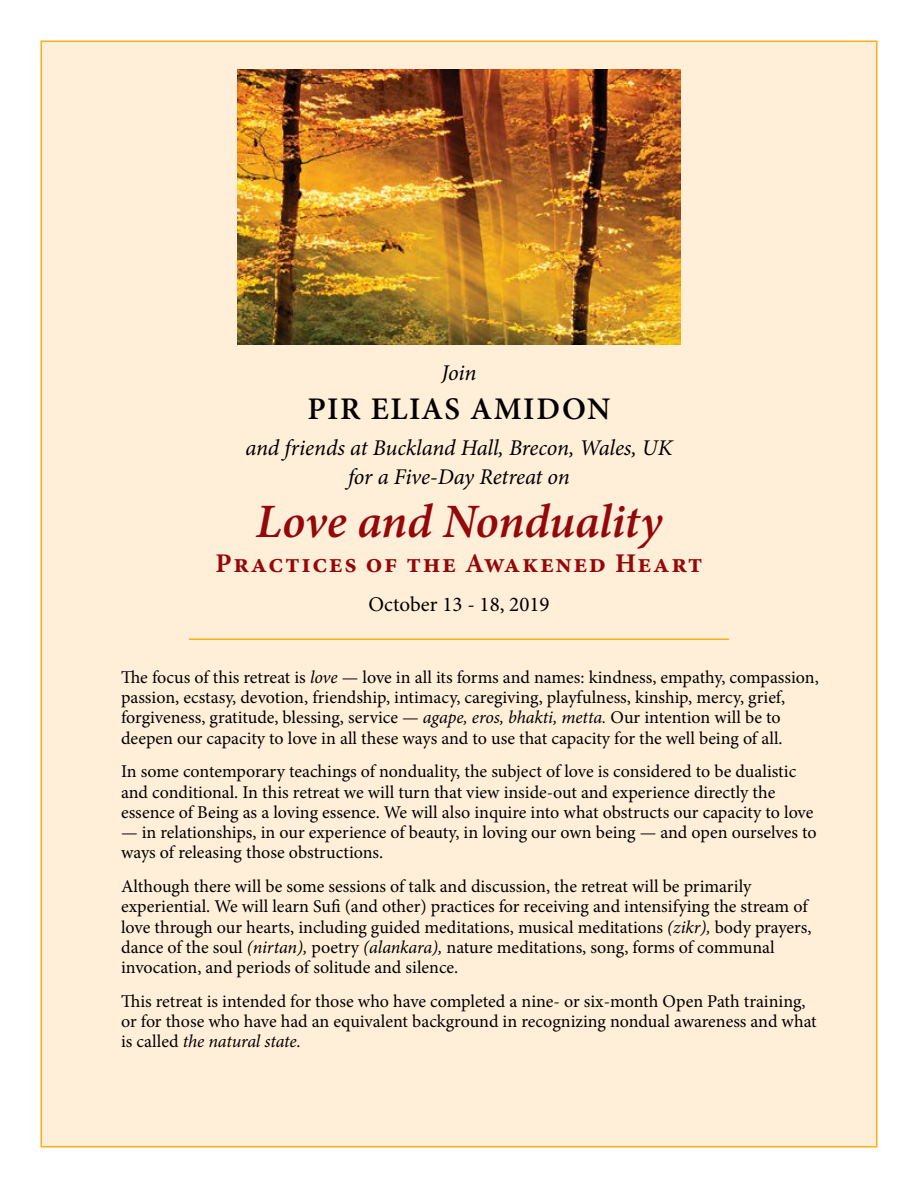
<style>
.page{position:relative;width:918px;height:1188px;background:#fff}
.page>*{position:absolute;margin:0;border:0;box-sizing:border-box;transform-origin:0 0}
.t1{font:italic 600 48px "Minion Pro";letter-spacing:-.005em;color:#94070a}
.t2{font:600 31.5px "Minion Pro";letter-spacing:.05em;color:#000}
.t3{font:700 27px "Minion Pro";letter-spacing:.06em;color:#94070a}
.t4{font:italic 22.5px/29.2px "Minion Pro";letter-spacing:-.01em;color:#000;text-align:center}
.t5{font:21px "Minion Pro";color:#000}
.t6{font:18px/20.2px "Minion Pro";color:#000}
.s1{font-style:italic}
</style>
<div class="page">
<div style="left:40px;top:40px;width:838px;height:1108px;background:#ffefd8;border:2px solid #fcaf17"></div>
<img style="left:237px;top:69px;width:444px;height:275px">
<hr style="left:189px;top:638px;width:540px;height:2px;background:#fcaf17">
<p class="t4" style="left:442px;top:358px;width:36px">Join</p>
<h2 class="t2" style="left:307px;top:387px;width:305px">PIR ELIAS AMIDON</h2>
<p class="t4" style="left:245px;top:433px;width:429px">and friends at Buckland Hall, Brecon, Wales, UK for a Five-Day Retreat on</p>
<h1 class="t1" style="left:256px;top:488px;width:408px">Love and Nonduality</h1>
<h3 class="t3" style="left:215px;top:544px;width:489px">Practices of the Awakened Heart</h3>
<p class="t5" style="left:368px;top:590px;width:183px">October 13 - 18, 2019</p>
<p class="t6" style="left:121px;top:667px;width:699px">The focus of this retreat is <span class="s1">love</span> — love in all its forms and names: kindness, empathy, compassion, passion, ecstasy, devotion, friendship, intimacy, caregiving, playfulness, kinship, mercy, grief, forgiveness, gratitude, blessing, service — <span class="s1">agape, eros, bhakti, metta.</span> Our intention will be to deepen our capacity to love in all these ways and to use that capacity for the well being of all.</p>
<p class="t6" style="left:121px;top:762px;width:694px">In some contemporary teachings of nonduality, the subject of love is considered to be dualistic and conditional. In this retreat we will turn that view inside-out and experience directly the essence of Being as a loving essence. We will also inquire into what obstructs our capacity to love</p>
<p class="t6" style="left:121px;top:822px;width:697px">— in relationships, in our experience of beauty, in loving our own being — and open ourselves to ways of releasing those obstructions.</p>
<p class="t6" style="left:121px;top:876px;width:692px">Although there will be some sessions of talk and discussion, the retreat will be primarily experiential. We will learn Sufi (and other) practices for receiving and intensifying the stream of love through our hearts, including guided meditations, musical meditations <span class="s1">(zikr),</span> body prayers, dance of the soul <span class="s1">(nirtan),</span> poetry <span class="s1">(alankara),</span> nature meditations, song, forms of communal invocation, and periods of solitude and silence.</p>
<p class="t6" style="left:121px;top:991px;width:697px">This retreat is intended for those who have completed a nine- or six-month Open Path training, or for those who have had an equivalent background in recognizing nondual awareness and what is called <span class="s1">the natural state.</span></p>
</div>
